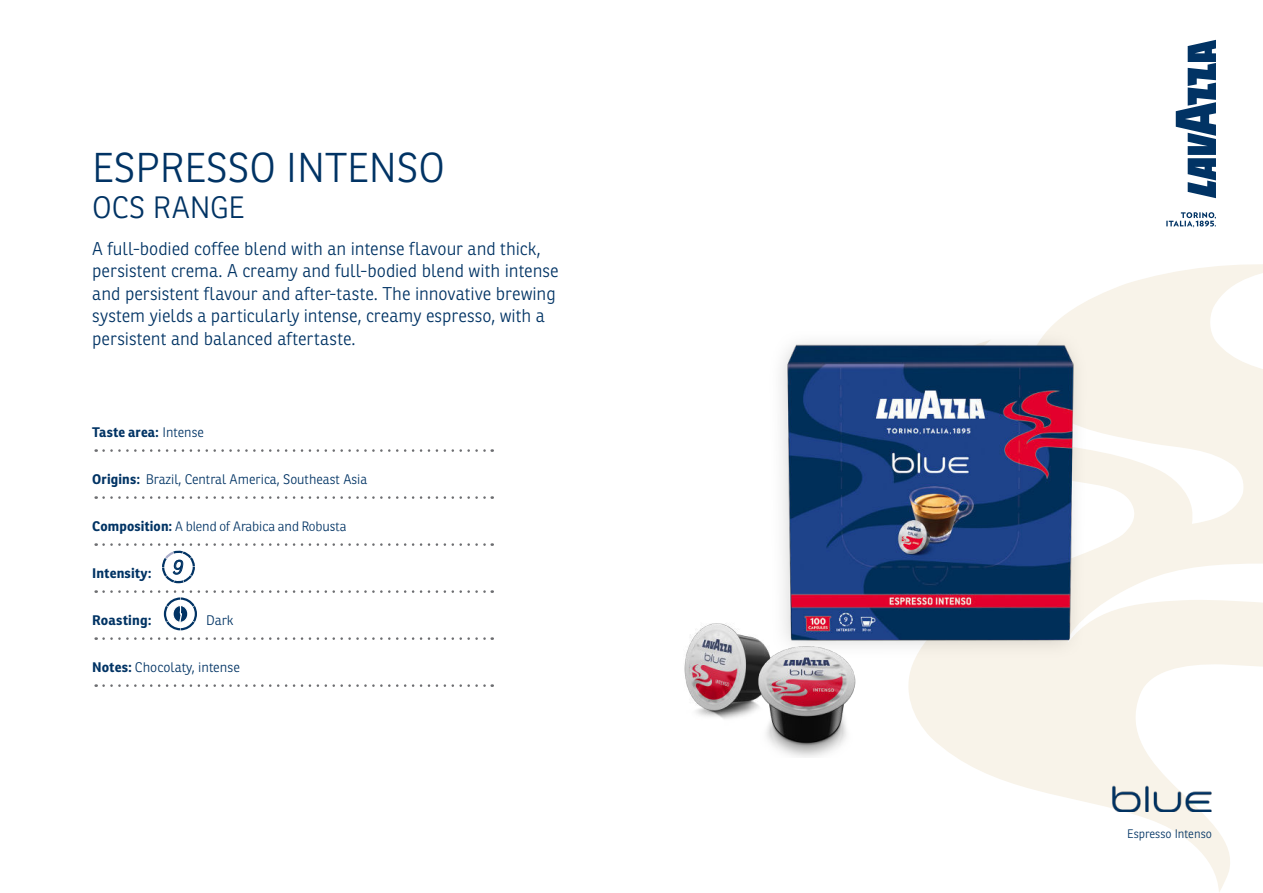
<style>
.page{position:relative;width:1263px;height:893px;background:#fff}
.page>*{position:absolute;margin:0;border:0;box-sizing:border-box;transform-origin:0 0}
.t1{font:300 40.5px "Ronnia";color:#013364}
.t2{font:300 30px "Ronnia";color:#013364}
.t3{font:italic 19.65px "LAVAZZ Atxt";color:#013364}
.t4{font:300 18px/22.5px "Ronnia";color:#013364}
.t5{font:300 13.5px "Ronnia";color:#013364}
.t6{font:13.5px "LAVAZZ Atxt";color:#013364}
.t7{font:700 13.5px "Ronnia";letter-spacing:.01em;color:#013364}
.t8{font:300 12px "Ronnia";color:#013364}
.s1{font-weight:300}
.s2{font-weight:700}
.s3{font-family:"Ronnia";font-weight:700}
</style>
<div class="page">
<svg style="left:929px;top:264px;width:334px;height:628px"></svg>
<svg style="left:1166px;top:40px;width:50px;height:187px"></svg>
<svg style="left:104px;top:449px;width:389px;height:3px"></svg>
<svg style="left:104px;top:496px;width:389px;height:3px"></svg>
<svg style="left:104px;top:637px;width:389px;height:3px"></svg>
<svg style="left:104px;top:684px;width:389px;height:3px"></svg>
<img style="left:780px;top:264px;width:439px;height:471px">
<img style="left:684px;top:605px;width:135px;height:112px">
<img style="left:718px;top:632px;width:177px;height:126px">
<img style="left:1091px;top:779px;width:141px;height:33px">
<svg style="left:104px;top:543px;width:389px;height:40px"></svg>
<svg style="left:104px;top:590px;width:389px;height:40px"></svg>
<h1 class="t1" style="left:92px;top:151px;width:354px">ESPRESSO INTENSO</h1>
<h2 class="t2" style="left:92px;top:195px;width:154px">OCS RANGE</h2>
<p class="t4" style="left:92px;top:239px;width:468px">A full-bodied coffee blend with an intense flavour and thick, persistent crema. A creamy and full-bodied blend with intense and persistent flavour and after-taste. The innovative brewing system yields a particularly intense, creamy espresso, with a persistent and balanced aftertaste.</p>
<p class="t7" style="left:92px;top:426px;width:113px">Taste area: <span class="s1">Intense</span></p>
<p class="t5" style="left:92px;top:473px;width:277px"><span class="s2">Origins:</span> Brazil, Central America, Southeast Asia</p>
<p class="t6" style="left:92px;top:518px;width:256px"><span class="s3">Composition:</span> A blend of Arabica and Robusta</p>
<p class="t7" style="left:92px;top:567px;width:61px">Intensity:</p>
<p class="t7" style="left:92px;top:614px;width:61px">Roasting:</p>
<p class="t5" style="left:206px;top:614px;width:29px">Dark</p>
<p class="t5" style="left:92px;top:661px;width:149px"><span class="s2">Notes:</span> Chocolaty, intense</p>
<p class="t3" style="left:173px;top:556px;width:11px">9</p>
<p class="t8" style="left:1127px;top:830px;width:86px">Espresso Intenso</p>
</div>
